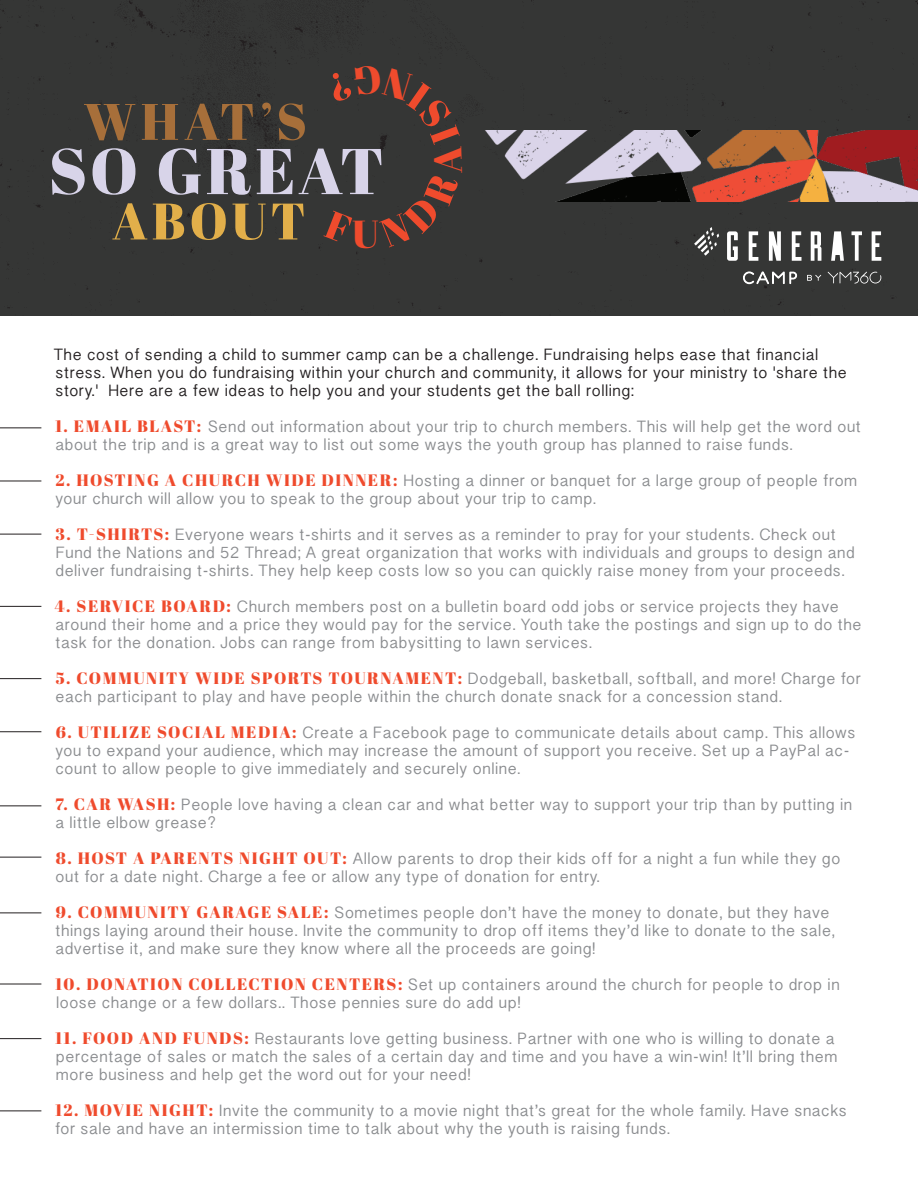
<style>
.page{position:relative;width:918px;height:1188px;background:#fff}
.page>*{position:absolute;margin:0;border:0;box-sizing:border-box;transform-origin:0 0}
.t1{font:64.5px "Abril Fatface";letter-spacing:.04em;color:#d8d4e9}
.t2{font:51.15px "Abril Fatface";color:#a76f3a}
.t3{font:51.15px "Abril Fatface";letter-spacing:.08em;color:#e2af4a}
.t4{font:39px "Abril Fatface";color:#ef4b2d}
.t5{font:16.5px/18px "Gurmukhi Sangam MN";letter-spacing:.04em;color:#8a8c8f}
.t6{font:16.5px/18px "Gurmukhi Sangam MN";letter-spacing:.04em;color:#231f20}
.s1{font-family:"Abril Fatface";color:#ef4b2d}
</style>
<div class="page">
<hr style="left:0;top:427px;width:41px;height:1px;background:#231f20">
<hr style="left:0;top:481px;width:41px;height:1px;background:#231f20">
<hr style="left:0;top:534px;width:41px;height:1px;background:#231f20">
<div style="left:0;top:0;width:918px;height:315px;background:#353635"></div>
<hr style="left:0;top:606px;width:41px;height:1px;background:#231f20">
<hr style="left:0;top:678px;width:41px;height:1px;background:#231f20">
<hr style="left:0;top:731px;width:41px;height:1px;background:#231f20">
<svg style="left:727px;top:231px;width:154px;height:30px"></svg>
<svg style="left:694px;top:227px;width:25px;height:29px"></svg>
<svg style="left:828px;top:272px;width:53px;height:12px"></svg>
<svg style="left:807px;top:275px;width:14px;height:6px"></svg>
<svg style="left:743px;top:272px;width:54px;height:12px"></svg>
<hr style="left:0;top:805px;width:41px;height:1px;background:#231f20">
<hr style="left:0;top:857px;width:41px;height:1px;background:#231f20">
<hr style="left:0;top:1111px;width:41px;height:1px;background:#231f20">
<hr style="left:0;top:913px;width:41px;height:1px;background:#231f20">
<hr style="left:0;top:984px;width:41px;height:1px;background:#231f20">
<hr style="left:0;top:1038px;width:41px;height:1px;background:#231f20">
<img style="left:478px;top:131px;width:440px;height:71px">
<div style="left:323px;top:64px;width:139px;height:183px;background:#353635"></div>
<h2 class="t2" style="left:84px;top:86px;width:225px">WHAT’S</h2>
<h1 class="t1" style="left:49px;top:126px;width:337px">SO GREAT</h1>
<h2 class="t3" style="left:112px;top:185px;width:195px">ABOUT</h2>
<h3 class="t4" style="left:352px;top:207px;width:28px">U</h3>
<p class="t6" style="left:54px;top:345px;width:795px">The cost of sending a child to summer camp can be a challenge. Fundraising helps ease that financial stress. When you do fundraising within your church and community, it allows for your ministry to 'share the story.' Here are a few ideas to help you and your students get the ball rolling:</p>
<p class="t5" style="left:55px;top:417px;width:807px"><span class="s1">1. EMAIL BLAST:</span> Send out information about your trip to church members. This will help get the word out about the trip and is a great way to list out some ways the youth group has planned to raise funds.</p>
<p class="t5" style="left:55px;top:471px;width:803px"><span class="s1">2. HOSTING A CHURCH WIDE DINNER:</span> Hosting a dinner or banquet for a large group of people from your church will allow you to speak to the group about your trip to camp.</p>
<p class="t5" style="left:55px;top:525px;width:801px"><span class="s1">3. T-SHIRTS:</span> Everyone wears t-shirts and it serves as a reminder to pray for your students. Check out<br>Fund the Nations and 52 Thread; A great organization that works with individuals and groups to design and deliver fundraising t-shirts. They help keep costs low so you can quickly raise money from your proceeds.</p>
<p class="t5" style="left:55px;top:597px;width:808px"><span class="s1">4. SERVICE BOARD:</span> Church members post on a bulletin board odd jobs or service projects they have around their home and a price they would pay for the service. Youth take the postings and sign up to do the task for the donation. Jobs can range from babysitting to lawn services.</p>
<p class="t5" style="left:55px;top:669px;width:807px"><span class="s1">5. COMMUNITY WIDE SPORTS TOURNAMENT:</span> Dodgeball, basketball, softball, and more! Charge for each participant to play and have people within the church donate snack for a concession stand.</p>
<p class="t5" style="left:55px;top:723px;width:801px"><span class="s1">6. UTILIZE SOCIAL MEDIA:</span> Create a Facebook page to communicate details about camp. This allows you to expand your audience, which may increase the amount of support you receive. Set up a PayPal ac&shy;count to allow people to give immediately and securely online.</p>
<p class="t5" style="left:55px;top:795px;width:798px"><span class="s1">7. CAR WASH:</span> People love having a clean car and what better way to support your trip than by putting in a little elbow grease?</p>
<p class="t5" style="left:56px;top:849px;width:786px"><span class="s1">8. HOST A PARENTS NIGHT OUT:</span> Allow parents to drop their kids off for a night a fun while they go out for a date night. Charge a fee or allow any type of donation for entry.</p>
<p class="t5" style="left:55px;top:903px;width:781px"><span class="s1">9. COMMUNITY GARAGE SALE:</span> Sometimes people don’t have the money to donate, but they have things laying around their house. Invite the community to drop off items they’d like to donate to the sale, advertise it, and make sure they know where all the proceeds are going!</p>
<p class="t5" style="left:55px;top:975px;width:786px"><span class="s1">10. DONATION COLLECTION CENTERS:</span> Set up containers around the church for people to drop in loose change or a few dollars.. Those pennies sure do add up!</p>
<p class="t5" style="left:55px;top:1029px;width:784px"><span class="s1">11. FOOD AND FUNDS:</span> Restaurants love getting business. Partner with one who is willing to donate a percentage of sales or match the sales of a certain day and time and you have a win-win! It’ll bring them more business and help get the word out for your need!</p>
<p class="t5" style="left:55px;top:1101px;width:793px"><span class="s1">12. MOVIE NIGHT:</span> Invite the community to a movie night that’s great for the whole family. Have snacks for sale and have an intermission time to talk about why the youth is raising funds.</p>
</div>
